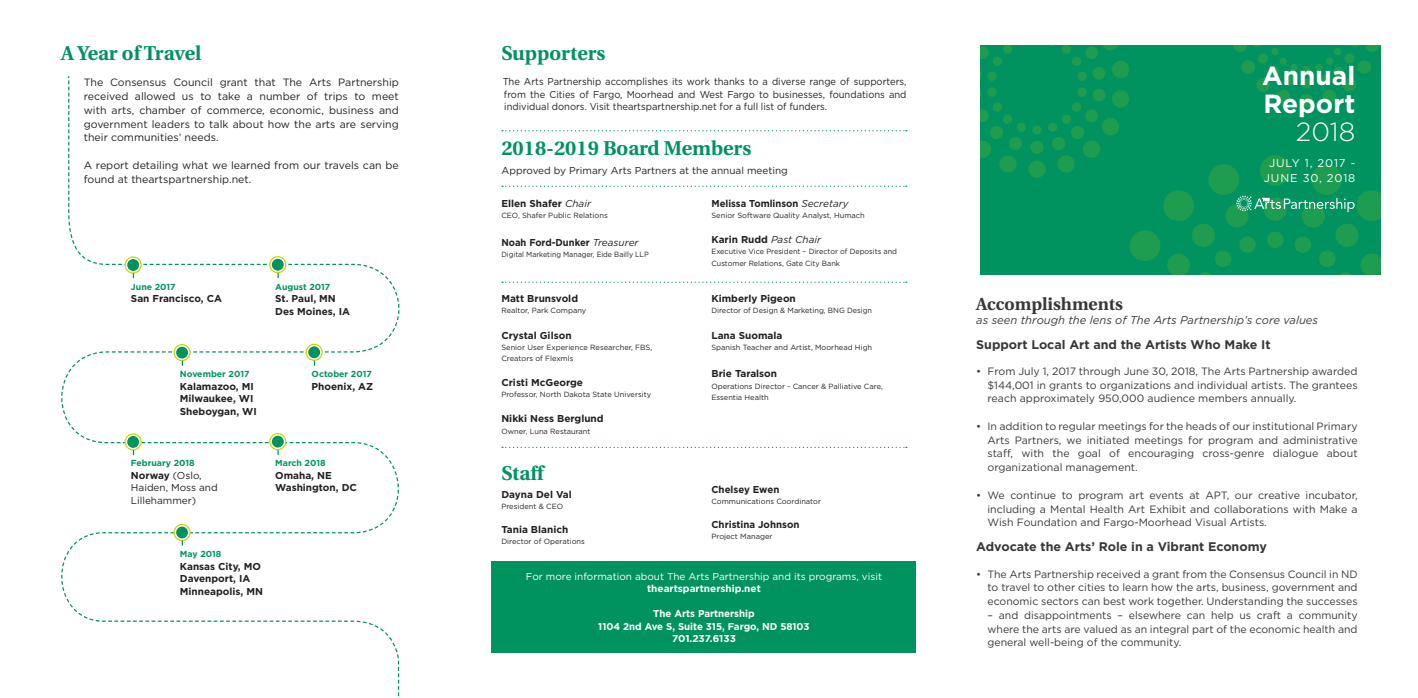
<style>
.page{position:relative;width:1418px;height:698px;background:#fff}
.page>*{position:absolute;margin:0;border:0;box-sizing:border-box;transform-origin:0 0}
.t1{font:700 26.25px/27.5px "Gotham HTF";color:#fff}
.t2{font:300 26.25px "Gotham HTF";color:#fff}
.t3{font:700 20px "Heuristica";color:#00935f}
.t4{font:700 17.5px "Heuristica";color:#231f20}
.t5{font:700 12.5px "Gotham HTF";color:#231f20}
.t6{font:italic 11.25px "Gotham HTF";color:#231f20}
.t7{font:11.25px/14.5px "Gotham HTF";letter-spacing:.075em;color:#fff;text-align:center}
.t8{font:10.62px/13.8px "Gotham HTF";color:#231f20;text-align:justify}
.t9{font:700 10px/12.5px "Gotham HTF";color:#231f20}
.t10{font:10px/12.5px "Gotham HTF";color:#231f20;text-align:justify;scale:.94 1}
.t11{font:700 10px/12.5px "Gotham HTF";color:#fff;text-align:center}
.t12{font:10px/12.5px "Gotham HTF";color:#231f20}
.t13{font:10px "Gotham HTF";color:#fff}
.t14{font:700 10px "Gotham HTF";color:#231f20;scale:.95 1}
.t15{font:700 10px "Gotham HTF";color:#231f20;scale:.94 1}
.t16{font:700 8.75px "Gotham HTF";color:#00935f}
.t17{font:7.5px/11.2px "Gotham HTF";color:#231f20}
.t18{font:7.5px "Gotham HTF";color:#231f20;scale:.94 1}
.s1{font-weight:700}
.s2{font-weight:400;font-style:italic}
</style>
<div class="page">
<svg style="left:502px;top:446px;width:405px;height:2px"></svg>
<svg style="left:502px;top:186px;width:405px;height:1px"></svg>
<svg style="left:502px;top:130px;width:405px;height:1px"></svg>
<svg style="left:502px;top:281px;width:405px;height:2px"></svg>
<div style="left:491px;top:561px;width:425px;height:91px;background:#00935f"></div>
<svg style="left:61px;top:215px;width:339px;height:444px"></svg>
<svg style="left:980px;top:45px;width:401px;height:230px;background:#05945d"></svg>
<h2 class="t3" style="left:61px;top:37px;width:141px">A Year of Travel</h2>
<p class="t8" style="left:84px;top:75px;width:317px">The Consensus Council grant that The Arts Partnership received allowed us to take a number of trips to meet with arts, chamber of commerce, economic, business and government leaders to talk about how the arts are serving their communities’ needs.</p>
<p class="t8" style="left:84px;top:158px;width:316px">A report detailing what we learned from our travels can be found at theartspartnership.net.</p>
<p class="t16" style="left:131px;top:281px;width:46px">June 2017</p>
<p class="t9" style="left:131px;top:292px;width:93px">San Francisco, CA</p>
<p class="t16" style="left:275px;top:281px;width:57px">August 2017</p>
<p class="t9" style="left:275px;top:292px;width:76px">St. Paul, MN<br>Des Moines, IA</p>
<p class="t16" style="left:180px;top:369px;width:71px">November 2017</p>
<p class="t9" style="left:180px;top:379px;width:78px">Kalamazoo, MI<br>Milwaukee, WI<br>Sheboygan, WI</p>
<p class="t16" style="left:131px;top:458px;width:65px">February 2018</p>
<p class="t12" style="left:131px;top:469px;width:88px"><span class="s1">Norway</span> (Oslo,<br>Haiden, Moss and<br>Lillehammer)</p>
<p class="t16" style="left:312px;top:369px;width:62px">October 2017</p>
<p class="t9" style="left:312px;top:379px;width:63px">Phoenix, AZ</p>
<p class="t16" style="left:275px;top:458px;width:52px">March 2018</p>
<p class="t9" style="left:275px;top:469px;width:83px">Omaha, NE<br>Washington, DC</p>
<p class="t16" style="left:180px;top:548px;width:43px">May 2018</p>
<p class="t9" style="left:180px;top:559px;width:85px">Kansas City, MO<br>Davenport, IA<br>Minneapolis, MN</p>
<h2 class="t3" style="left:501px;top:37px;width:106px">Supporters</h2>
<p class="t10" style="left:502px;top:75px;width:431px">The Arts Partnership accomplishes its work thanks to a diverse range of supporters, from the Cities of Fargo, Moorhead and West Fargo to businesses, foundations and individual donors. Visit theartspartnership.net for a full list of funders.</p>
<h2 class="t3" style="left:501px;top:132px;width:251px">2018-2019 Board Members</h2>
<p class="t12" style="left:501px;top:163px;width:288px">Approved by Primary Arts Partners at the annual meeting</p>
<p class="t9" style="left:501px;top:197px;width:91px">Ellen Shafer <span class="s2">Chair</span></p>
<p class="t17" style="left:501px;top:210px;width:108px">CEO, Shafer Public Relations</p>
<p class="t15" style="left:501px;top:236px;width:147px">Noah Ford-Dunker <span class="s2">Treasurer</span></p>
<p class="t18" style="left:501px;top:250px;width:158px">Digital Marketing Manager, Eide Bailly LLP</p>
<p class="t9" style="left:501px;top:292px;width:78px">Matt Brunsvold</p>
<p class="t17" style="left:501px;top:305px;width:86px">Realtor, Park Company</p>
<p class="t9" style="left:501px;top:328px;width:72px">Crystal Gilson</p>
<p class="t17" style="left:501px;top:341px;width:152px">Senior User Experience Researcher, FBS,<br>Creators of Flexmls</p>
<p class="t9" style="left:501px;top:376px;width:83px">Cristi McGeorge</p>
<p class="t17" style="left:501px;top:389px;width:151px">Professor, North Dakota State University</p>
<p class="t9" style="left:501px;top:412px;width:104px">Nikki Ness Berglund</p>
<p class="t17" style="left:501px;top:425px;width:91px">Owner, Luna Restaurant</p>
<h2 class="t3" style="left:501px;top:457px;width:45px">Staff</h2>
<p class="t9" style="left:501px;top:488px;width:72px">Dayna Del Val</p>
<p class="t17" style="left:501px;top:501px;width:63px">President &amp; CEO</p>
<p class="t9" style="left:501px;top:522px;width:68px">Tania Blanich</p>
<p class="t17" style="left:501px;top:535px;width:85px">Director of Operations</p>
<p class="t14" style="left:711px;top:197px;width:146px">Melissa Tomlinson <span class="s2">Secretary</span></p>
<p class="t17" style="left:711px;top:210px;width:155px">Senior Software Quality Analyst, Humach</p>
<p class="t9" style="left:711px;top:233px;width:111px">Karin Rudd <span class="s2">Past Chair</span></p>
<p class="t17" style="left:711px;top:246px;width:187px">Executive Vice President – Director of Deposits and<br>Customer Relations, Gate City Bank</p>
<p class="t9" style="left:711px;top:292px;width:86px">Kimberly Pigeon</p>
<p class="t17" style="left:711px;top:305px;width:162px">Director of Design &amp; Marketing, BNG Design</p>
<p class="t9" style="left:711px;top:328px;width:72px">Lana Suomala</p>
<p class="t17" style="left:711px;top:341px;width:162px">Spanish Teacher and Artist, Moorhead High</p>
<p class="t9" style="left:711px;top:367px;width:67px">Brie Taralson</p>
<p class="t17" style="left:711px;top:380px;width:173px">Operations Director - Cancer &amp; Palliative Care,<br>Essentia Health</p>
<p class="t9" style="left:711px;top:482px;width:69px">Chelsey Ewen</p>
<p class="t17" style="left:711px;top:495px;width:111px">Communications Coordinator</p>
<p class="t9" style="left:711px;top:518px;width:89px">Christina Johnson</p>
<p class="t17" style="left:711px;top:530px;width:62px">Project Manager</p>
<p class="t13" style="left:526px;top:570px;width:357px">For more information about The Arts Partnership and its programs, visit</p>
<p class="t11" style="left:647px;top:582px;width:115px">theartspartnership.net</p>
<p class="t11" style="left:598px;top:607px;width:213px">The Arts Partnership<br>1104 2nd Ave S, Suite 315, Fargo, ND 58103<br>701.237.6133</p>
<h1 class="t1" style="left:1262px;top:62px;width:95px">Annual<br>Report</h1>
<h1 class="t2" style="left:1296px;top:117px;width:61px">2018</h1>
<p class="t7" style="left:1263px;top:156px;width:93px">JULY 1, 2017 -<br>JUNE 30, 2018</p>
<h3 class="t4" style="left:976px;top:290px;width:148px">Accomplishments</h3>
<p class="t6" style="left:976px;top:313px;width:343px">as seen through the lens of The Arts Partnership’s core values</p>
<p class="t5" style="left:976px;top:337px;width:296px">Support Local Art and the Artists Who Make It</p>
<p class="t8" style="left:987px;top:364px;width:372px;text-indent:-11px">• From July 1, 2017 through June 30, 2018, The Arts Partnership awarded $144,001 in grants to organizations and individual artists. The grantees reach approximately 950,000 audience members annually.</p>
<p class="t8" style="left:987px;top:419px;width:372px;text-indent:-11px">• In addition to regular meetings for the heads of our institutional Primary Arts Partners, we initiated meetings for program and administrative staff, with the goal of encouraging cross-genre dialogue about organizational management.</p>
<p class="t8" style="left:987px;top:488px;width:372px;text-indent:-11px">• We continue to program art events at APT, our creative incubator, including a Mental Health Art Exhibit and collaborations with Make a Wish Foundation and Fargo-Moorhead Visual Artists.</p>
<p class="t5" style="left:976px;top:539px;width:292px">Advocate the Arts’ Role in a Vibrant Economy</p>
<p class="t8" style="left:987px;top:566px;width:372px;text-indent:-11px">• The Arts Partnership received a grant from the Consensus Council in ND to travel to other cities to learn how the arts, business, government and economic sectors can best work together. Understanding the successes</p>
<p class="t8" style="left:987px;top:608px;width:372px">– and disappointments – elsewhere can help us craft a community where the arts are valued as an integral part of the economic health and general well-being of the community.</p>
</div>
